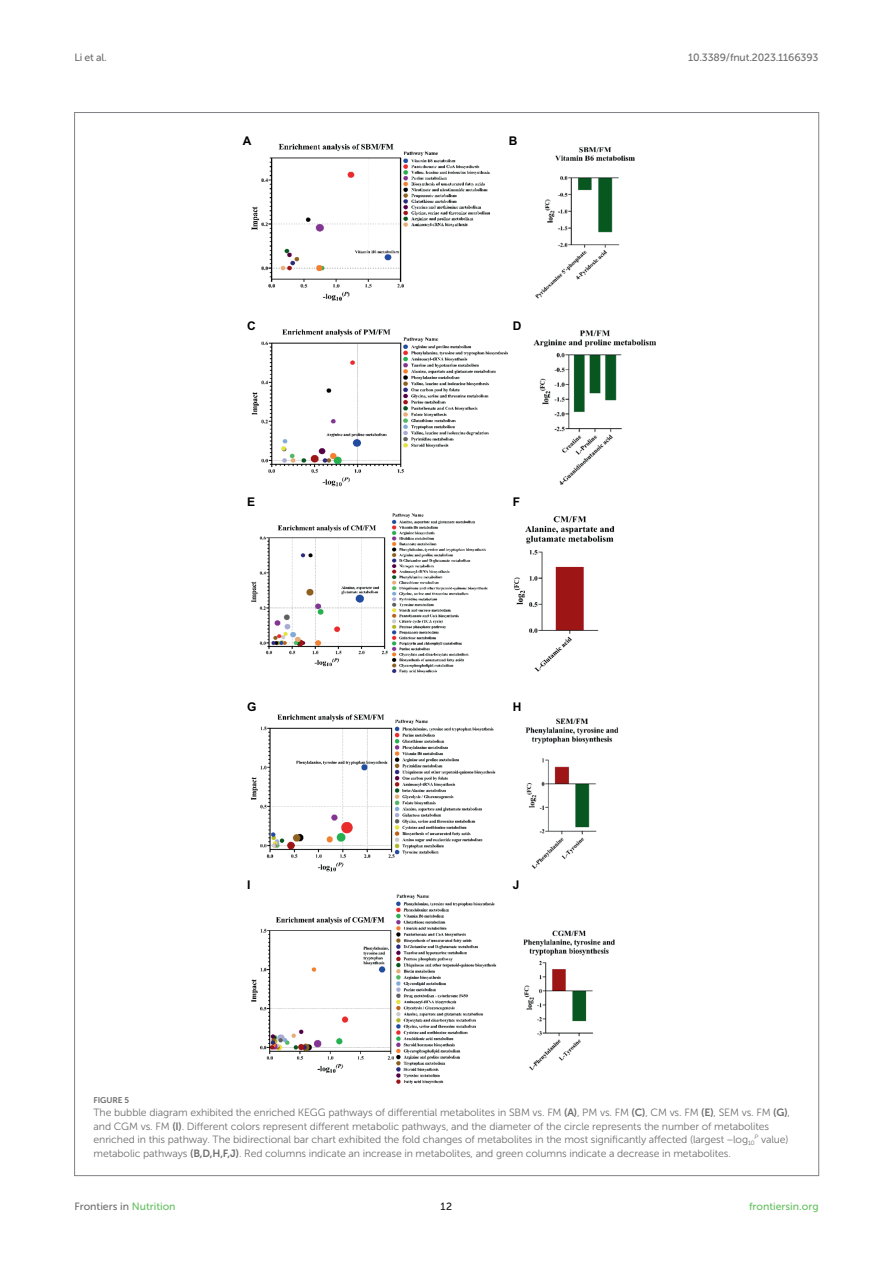
<style>
.page{position:relative;width:893px;height:1263px;background:#fff}
.page>*{position:absolute;margin:0;border:0;box-sizing:border-box;transform-origin:0 0}
.t1{font:700 12px "Arial";color:#010001}
.FIG_LEG{font:10.5px/13.5px "Museo Sans 300";letter-spacing:-.01em;color:#706f70}
.t2{font:10.5px "Museo Sans 500";letter-spacing:-.015em;color:#706f70}
.t3{font:10.5px "Museo Sans 500";color:#65c161}
.t4{font:10.5px "Museo Sans 500";color:#1b1c1b}
.FIG_HD{font:8.25px "Museo Sans 700";letter-spacing:-.01em;color:#706f70}
.s1{font-family:"Museo Sans 700"}
.s2{color:#65c161}
</style>
<div class="page">
<img style="left:251px;top:143px;width:404px;height:941px">
<p class="t2" style="left:74px;top:51px;width:34px">Li et al.</p>
<p class="t2" style="left:688px;top:51px;width:132px">10.3389/fnut.2023.1166393</p>
<p class="t1" style="left:243px;top:132px;width:10px">A</p>
<p class="t1" style="left:509px;top:132px;width:10px">B</p>
<p class="t1" style="left:247px;top:317px;width:10px">C</p>
<p class="t1" style="left:513px;top:317px;width:10px">D</p>
<p class="t1" style="left:247px;top:493px;width:10px">E</p>
<p class="t1" style="left:513px;top:493px;width:9px">F</p>
<p class="t1" style="left:247px;top:698px;width:11px">G</p>
<p class="t1" style="left:513px;top:698px;width:10px">H</p>
<p class="t1" style="left:247px;top:877px;width:5px">I</p>
<p class="t1" style="left:513px;top:877px;width:8px">J</p>
<p class="FIG_HD" style="left:94px;top:1095px;width:37px">FIGURE 5</p>
<p class="FIG_LEG" style="left:94px;top:1106px;width:698px">The bubble diagram exhibited the enriched KEGG pathways of differential metabolites in SBM vs. FM <span class="s1">(A)</span>, PM vs. FM <span class="s1">(C)</span>, CM vs. FM <span class="s1">(E)</span>, SEM vs. FM <span class="s1">(G)</span>, and CGM vs. FM <span class="s1">(I)</span>. Different colors represent different metabolic pathways, and the diameter of the circle represents the number of metabolites enriched in this pathway. The bidirectional bar chart exhibited the fold changes of metabolites in the most significantly affected (largest −log<sub>10</sub><sup>P</sup> value) metabolic pathways <span class="s1">(B,D,H,F,J)</span>. Red columns indicate an increase in metabolites, and green columns indicate a decrease in metabolites.</p>
<p class="t2" style="left:74px;top:1200px;width:103px">Frontiers in <span class="s2">Nutrition</span></p>
<p class="t4" style="left:441px;top:1200px;width:13px">12</p>
<p class="t3" style="left:749px;top:1200px;width:71px">frontiersin.org</p>
</div>
